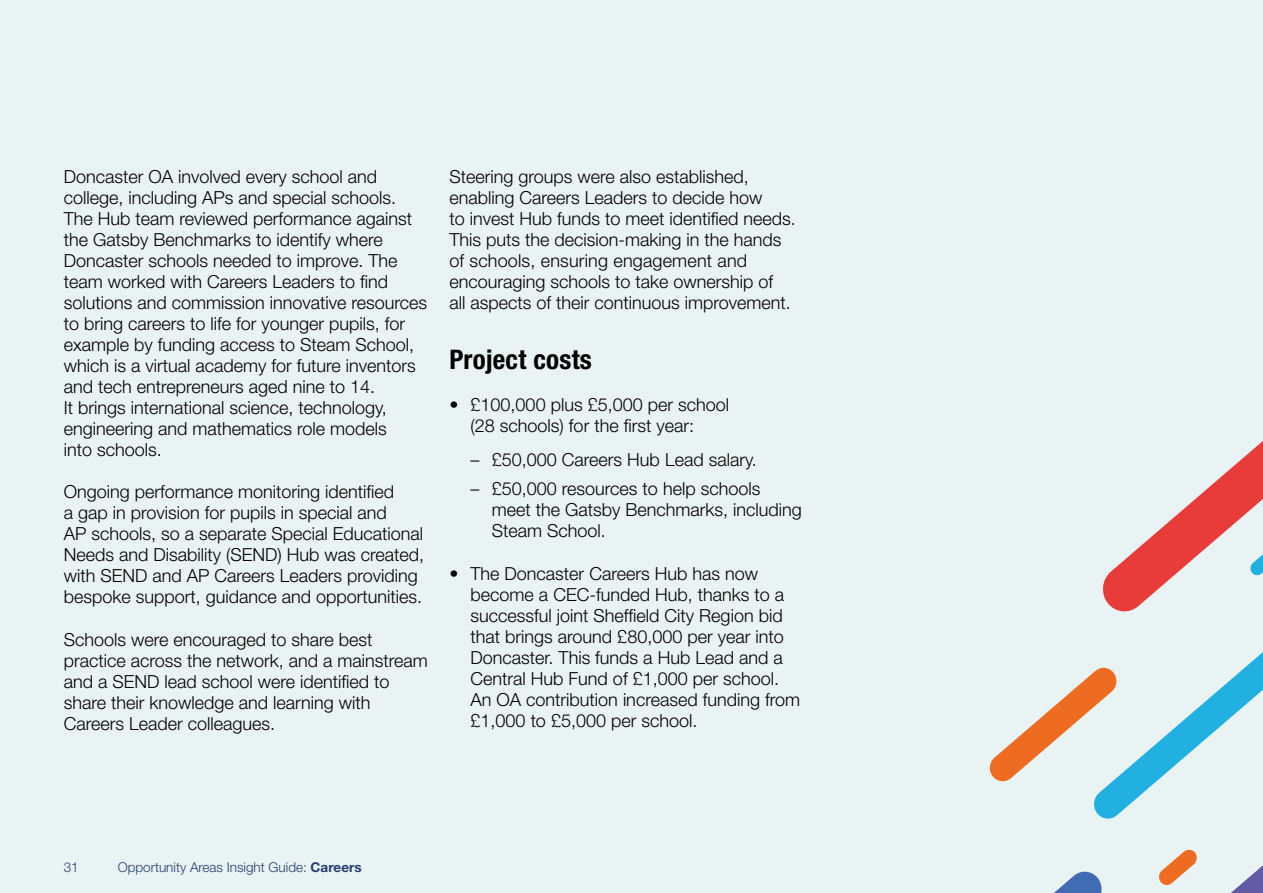
<style>
.page{position:relative;width:1263px;height:893px;background:#eaf3f3}
.page>*{position:absolute;margin:0;border:0;box-sizing:border-box;transform-origin:0 0}
.H3_Subhd_18_20_b-con{font:700 condensed 27px "Helvetica Neue LT Pro";letter-spacing:.01em;color:#000}
.Body_12_14_light__5a{font:300 18px/21px "Helvetica Neue LT Pro";color:#000}
.Bullets_12_14_light{font:300 18px/21px "Helvetica Neue LT Pro";color:#000}
.Bullet_subs_12_14_li{font:300 18px/21px "Helvetica Neue LT Pro";color:#000}
.t1{font:300 13.5px "Helvetica Neue LT Pro";color:#263d72}
.s1{font-weight:700}
</style>
<div class="page">
<svg style="left:1103px;top:441px;width:160px;height:171px"></svg>
<svg style="left:989px;top:652px;width:274px;height:241px"></svg>
<p class="Body_12_14_light__5a" style="left:64px;top:166px;width:365px">Doncaster OA involved every school and college, including APs and special schools.<br>The Hub team reviewed performance against the Gatsby Benchmarks to identify where Doncaster schools needed to improve. The team worked with Careers Leaders to find solutions and commission innovative resources to bring careers to life for younger pupils, for example by funding access to Steam School, which is a virtual academy for future inventors and tech entrepreneurs aged nine to 14.<br>It brings international science, technology, engineering and mathematics role models<br>into schools.</p>
<p class="Body_12_14_light__5a" style="left:64px;top:481px;width:362px">Ongoing performance monitoring identified<br>a gap in provision for pupils in special and<br>AP schools, so a separate Special Educational Needs and Disability (SEND) Hub was created, with SEND and AP Careers Leaders providing bespoke support, guidance and opportunities.</p>
<p class="Body_12_14_light__5a" style="left:64px;top:628px;width:366px">Schools were encouraged to share best practice across the network, and a mainstream and a SEND lead school were identified to share their knowledge and learning with Careers Leader colleagues.</p>
<p class="Body_12_14_light__5a" style="left:449px;top:166px;width:348px">Steering groups were also established, enabling Careers Leaders to decide how<br>to invest Hub funds to meet identified needs.<br>This puts the decision-making in the hands of schools, ensuring engagement and encouraging schools to take ownership of<br>all aspects of their continuous improvement.</p>
<h3 class="H3_Subhd_18_20_b-con" style="left:449px;top:343px;width:144px">Project costs</h3>
<p class="Bullets_12_14_light" style="left:471px;top:394px;width:260px;text-indent:-21px">• £100,000 plus £5,000 per school (28 schools) for the first year:</p>
<p class="Bullet_subs_12_14_li" style="left:471px;top:448px;width:288px">– £50,000 Careers Hub Lead salary.</p>
<p class="Bullet_subs_12_14_li" style="left:492px;top:478px;width:312px;text-indent:-21px">– £50,000 resources to help schools meet the Gatsby Benchmarks, including<br>Steam School.</p>
<p class="Bullets_12_14_light" style="left:471px;top:562px;width:331px;text-indent:-21px">• The Doncaster Careers Hub has now become a CEC-funded Hub, thanks to a successful joint Sheffield City Region bid that brings around £80,000 per year into Doncaster. This funds a Hub Lead and a Central Hub Fund of £1,000 per school.<br>An OA contribution increased funding from £1,000 to £5,000 per school.</p>
<p class="t1" style="left:64px;top:859px;width:17px">31</p>
<p class="t1" style="left:118px;top:859px;width:245px">Opportunity Areas Insight Guide: <span class="s1">Careers</span></p>
</div>
